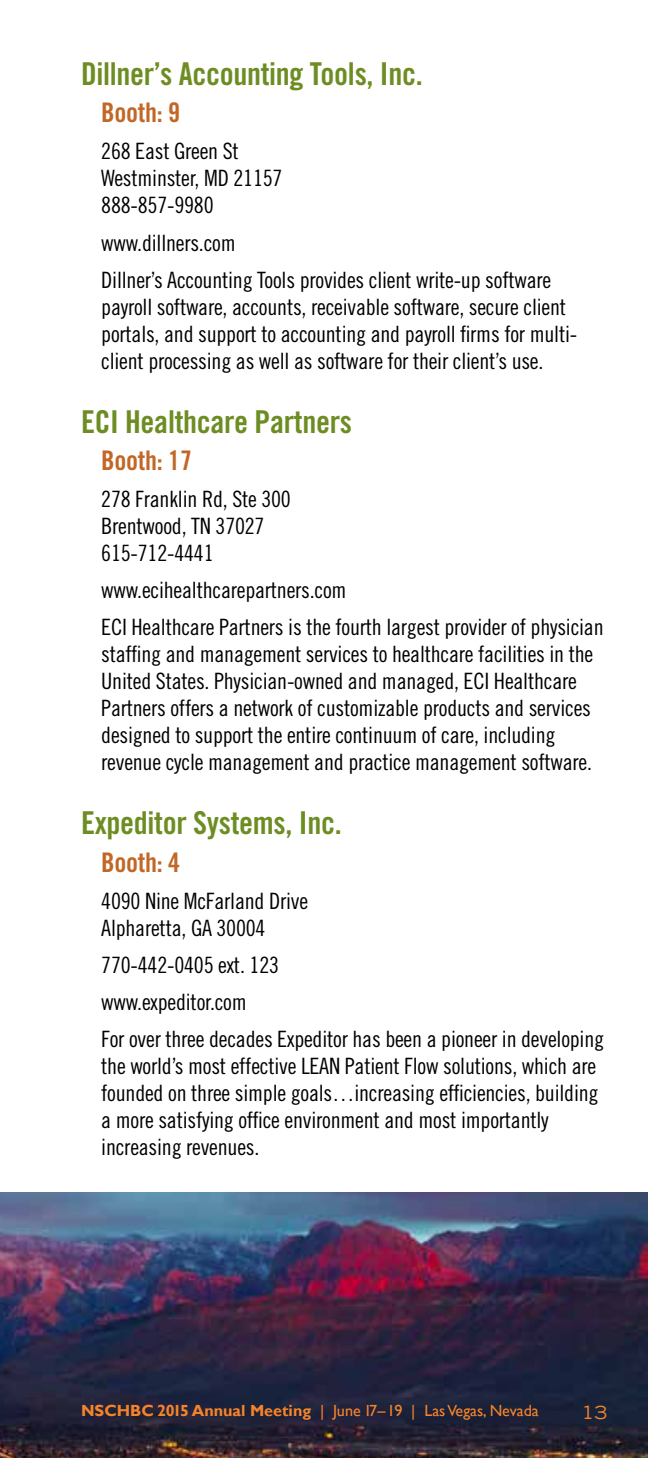
<style>
.page{position:relative;width:648px;height:1458px;background:#fff}
.page>*{position:absolute;margin:0;border:0;box-sizing:border-box;transform-origin:0 0}
.t1{font:31.5px "Trade Gothic LT Std Bd Cn 20";letter-spacing:-.01em;color:#6d8d23}
.t2{font:27px "Trade Gothic LT Std Bd Cn 20";letter-spacing:-.01em;color:#c26726}
.t3{font:22.5px/27px "Trade Gothic LT Cond Eighteen";letter-spacing:-.01em;color:#000101}
.t4{font:expanded 18px "Trade Gothic LH";color:#f58429}
.t5{font:16.2px "Gill Sans";color:#f58429}
.s1{font-weight:700}
</style>
<div class="page">
<img style="left:0;top:1192px;width:648px;height:266px">
<h1 class="t1" style="left:81px;top:55px;width:343px">Dillner’s Accounting Tools, Inc.</h1>
<p class="t2" style="left:101px;top:96px;width:81px">Booth: 9</p>
<p class="t3" style="left:101px;top:138px;width:183px">268 East Green St<br>Westminster, MD 21157<br>888-857-9980</p>
<p class="t3" style="left:101px;top:224px;width:451px;line-height:37.1px">www.dillners.com<br>Dillner’s Accounting Tools provides client write-up software</p>
<p class="t3" style="left:101px;top:293px;width:478px">payroll software, accounts, receivable software, secure client portals, and support to accounting and payroll firms for multi&shy;client processing as well as software for their client’s use.</p>
<h1 class="t1" style="left:81px;top:402px;width:273px">ECI Healthcare Partners</h1>
<p class="t2" style="left:101px;top:444px;width:92px">Booth: 17</p>
<p class="t3" style="left:101px;top:485px;width:191px">278 Franklin Rd, Ste 300<br>Brentwood, TN 37027<br>615-712-4441</p>
<p class="t3" style="left:101px;top:571px;width:504px;line-height:37.1px">www.ecihealthcarepartners.com<br>ECI Healthcare Partners is the fourth largest provider of physician</p>
<p class="t3" style="left:101px;top:641px;width:494px">staffing and management services to healthcare facilities in the United States. Physician-owned and managed, ECI Healthcare Partners offers a network of customizable products and services designed to support the entire continuum of care, including revenue cycle management and practice management software.</p>
<h1 class="t1" style="left:81px;top:804px;width:262px">Expeditor Systems, Inc.</h1>
<p class="t2" style="left:101px;top:845px;width:81px">Booth: 4</p>
<p class="t3" style="left:101px;top:887px;width:208px">4090 Nine McFarland Drive<br>Alpharetta, GA 30004</p>
<p class="t3" style="left:101px;top:946px;width:504px;line-height:37.1px">770-442-0405 ext. 123<br>www.expeditor.com<br>For over three decades Expeditor has been a pioneer in developing</p>
<p class="t3" style="left:101px;top:1052px;width:499px">the world’s most effective LEAN Patient Flow solutions, which are founded on three simple goals…increasing efficiencies, building a more satisfying office environment and most importantly increasing revenues.</p>
<p class="t5" style="left:81px;top:1401px;width:459px"><span class="s1">NSCHBC 2015 Annual Meeting</span> | June 17 – 19 | Las Vegas, Nevada</p>
<p class="t4" style="left:582px;top:1401px;width:27px">13</p>
</div>
